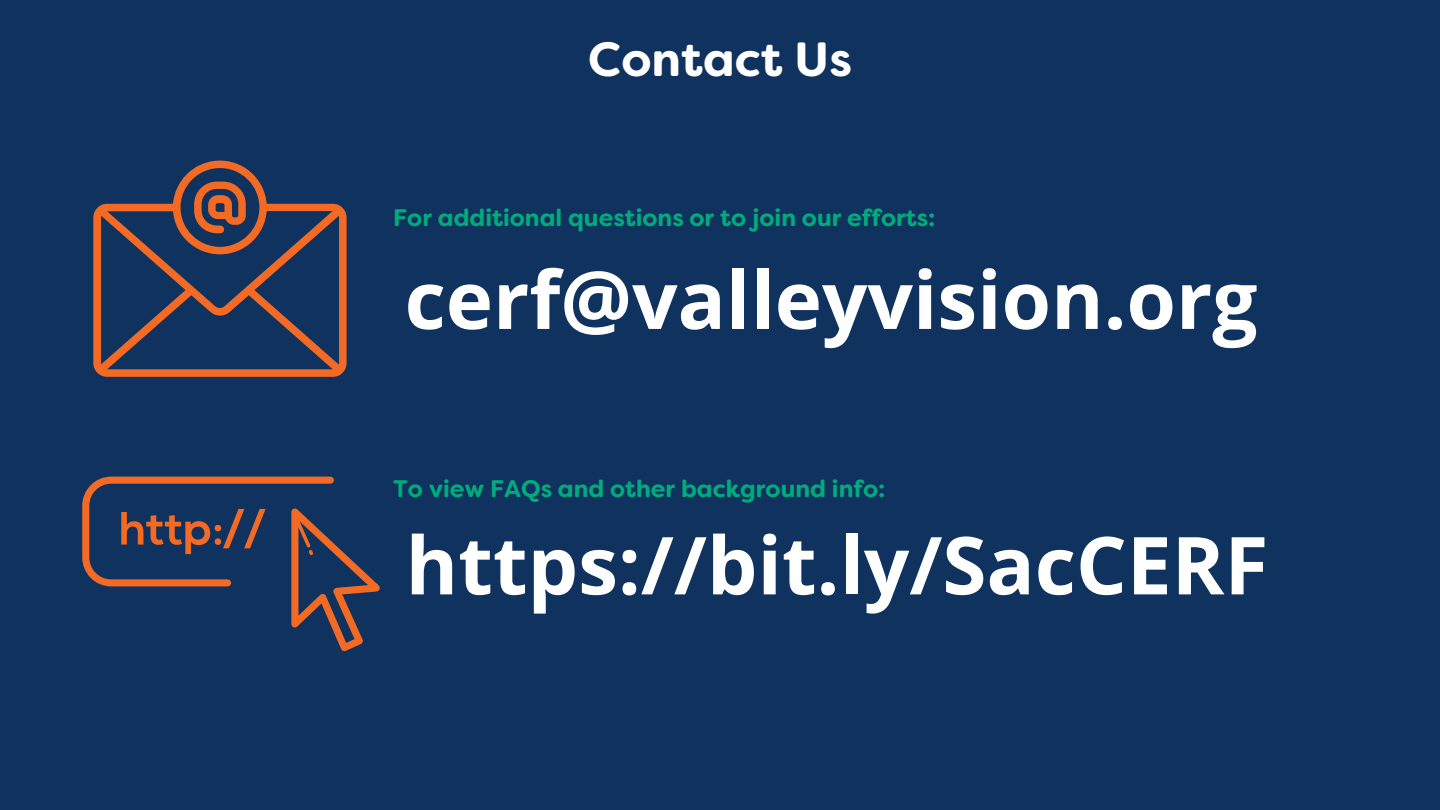
<style>
.page{position:relative;width:1440px;height:810px;background:#0f325f}
.page>*{position:absolute;margin:0;border:0;box-sizing:border-box;transform-origin:0 0}
.t1{font:700 80px "Open Sans";color:#fff}
.t2{font:700 48px "Filson Soft";color:#fff}
.t3{font:700 24px "Filson Soft";color:#00ac7c}
</style>
<div class="page">
<svg style="left:93px;top:160px;width:254px;height:217px"></svg>
<svg style="left:194px;top:182px;width:52px;height:51px"></svg>
<svg style="left:82px;top:477px;width:298px;height:174px"></svg>
<h2 class="t2" style="left:588px;top:41px;width:265px">Contact Us</h2>
<p class="t3" style="left:393px;top:209px;width:544px">For additional questions or to join our efforts:</p>
<h1 class="t1" style="left:405px;top:243px;width:854px">cerf@valleyvision.org</h1>
<p class="t3" style="left:393px;top:480px;width:494px">To view FAQs and other background info:</p>
<h1 class="t1" style="left:406px;top:509px;width:864px">https://bit.ly/SacCERF</h1>
</div>
